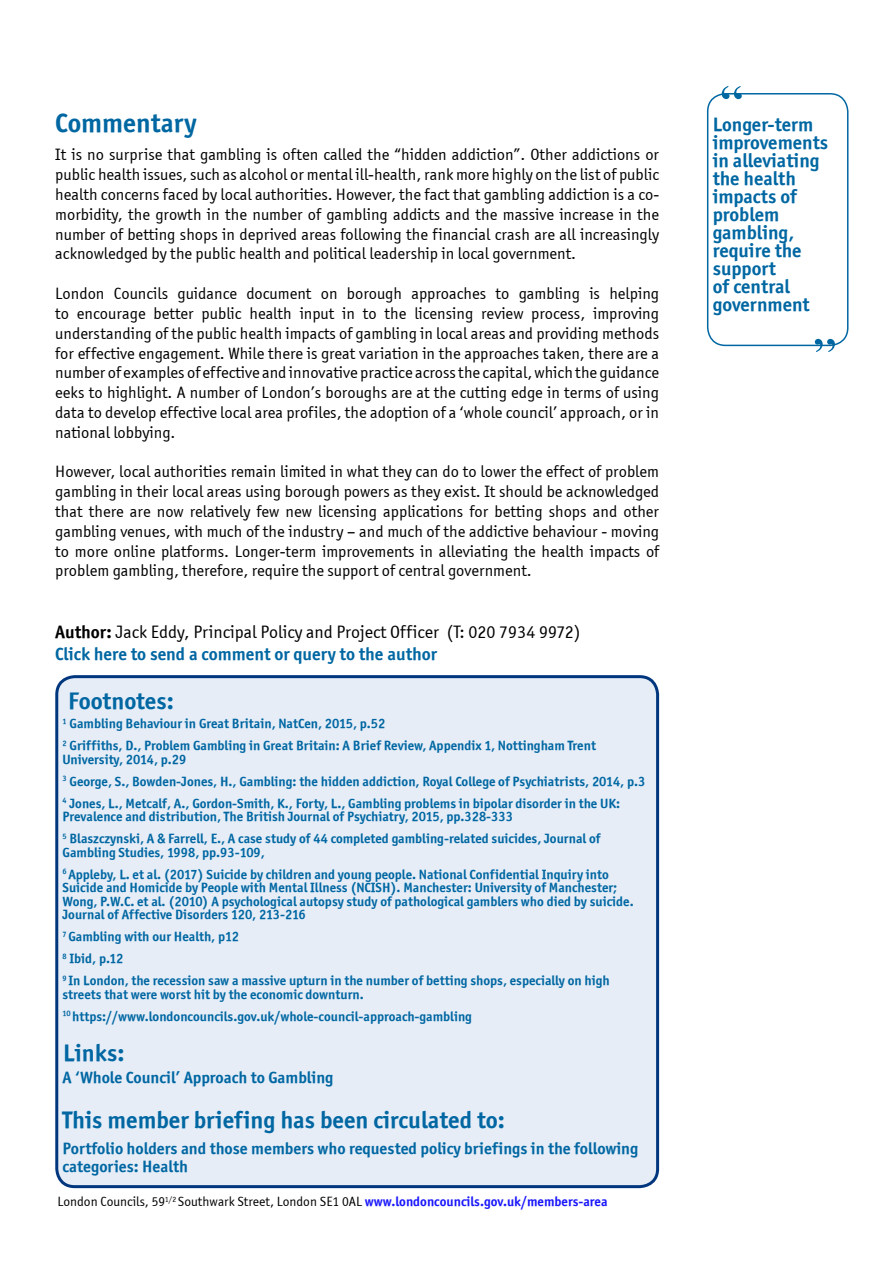
<style>
.page{position:relative;width:893px;height:1263px;background:#fff}
.page>*{position:absolute;margin:0;border:0;box-sizing:border-box;transform-origin:0 0}
.t1{font:52.5px "Times New Roman";color:#0067a2}
.t2{font:27px "Officina Sans ITCTT Bold";color:#0067a2}
.t3{font:24px "Officina Sans ITCTT Bold";color:#0067a2}
.t4{font:19.5px/18px "Officina Sans ITCTT Bold";color:#0067a2}
.t5{font:18px "Officina Sans ITCTT Book";color:#000}
.t6{font:18px "Officina Sans ITCTT Bold";color:#0067a2}
.t7{font:16.5px/19.8px "Officina Sans ITCTT Book";color:#000;text-align:justify}
.t8{font:16.5px/18px "Officina Sans ITCTT Bold";color:#0067a2}
.t9{font:13.5px/22px "Officina Sans ITCTT Bold";color:#0067a2}
.t10{font:13.5px "Officina Sans ITCTT Book";color:#000}
.s1{font-family:"Officina Sans ITCTT Bold"}
.s2{font-family:"Officina Sans ITCTT Bold";color:#1a17fd}
</style>
<div class="page">
<div style="left:57px;top:677px;width:601px;height:510px;background:#e6edf7;border-radius:18px"></div>
<div style="left:55px;top:675px;width:604px;height:513px;border:3px solid #00367d;border-radius:18px"></div>
<div style="left:707px;top:93px;width:141px;height:253px;border:2px solid #0067a2;border-radius:18px"></div>
<h2 class="t2" style="left:55px;top:106px;width:143px">Commentary</h2>
<p class="t7" style="left:55px;top:145px;width:605px">It is no surprise that gambling is often called the “hidden addiction”. Other addictions or public health issues, such as alcohol or mental ill-health, rank more highly on the list of public health concerns faced by local authorities. However, the fact that gambling addiction is a co&shy;morbidity, the growth in the number of gambling addicts and the massive increase in the number of betting shops in deprived areas following the financial crash are all increasingly acknowledged by the public health and political leadership in local government.</p>
<p class="t7" style="left:55px;top:284px;width:605px">London Councils guidance document on borough approaches to gambling is helping to encourage better public health input in to the licensing review process, improving understanding of the public health impacts of gambling in local areas and providing methods for effective engagement. While there is great variation in the approaches taken, there are a number of examples of effective and innovative practice across the capital, which the guidance eeks to highlight. A number of London’s boroughs are at the cutting edge in terms of using data to develop effective local area profiles, the adoption of a ‘whole council’ approach, or in national lobbying.</p>
<p class="t7" style="left:55px;top:462px;width:605px">However, local authorities remain limited in what they can do to lower the effect of problem gambling in their local areas using borough powers as they exist. It should be acknowledged that there are now relatively few new licensing applications for betting shops and other gambling venues, with much of the industry – and much of the addictive behaviour - moving to more online platforms. Longer-term improvements in alleviating the health impacts of problem gambling, therefore, require the support of central government.</p>
<p class="t5" style="left:55px;top:622px;width:527px"><span class="s1">Author:</span> Jack Eddy, Principal Policy and Project Officer (T: 020 7934 9972)</p>
<p class="t6" style="left:55px;top:643px;width:383px">Click here to send a comment or query to the author</p>
<h3 class="t3" style="left:68px;top:686px;width:107px">Footnotes:</h3>
<p class="t9" style="left:63px;top:712px;width:535px"><sup>1</sup> Gambling Behaviour in Great Britain, NatCen, 2015, p.52<br><sup>2</sup> Griffiths, D., Problem Gambling in Great Britain: A Brief Review, Appendix 1, Nottingham Trent</p>
<p class="t9" style="left:63px;top:748px;width:584px">University, 2014, p.29<br><sup>3</sup> George, S., Bowden-Jones, H., Gambling: the hidden addiction, Royal College of Psychiatrists, 2014, p.3<br><sup>4</sup> Jones, L., Metcalf, A., Gordon-Smith, K., Forty, L., Gambling problems in bipolar disorder in the UK:</p>
<p class="t9" style="left:63px;top:805px;width:540px">Prevalence and distribution, The British Journal of Psychiatry, 2015, pp.328-333<br><sup>5</sup> Blaszczynski, A &amp; Farrell, E., A case study of 44 completed gambling-related suicides, Journal of</p>
<p class="t9" style="left:63px;top:841px;width:548px">Gambling Studies, 1998, pp.93-109,<br><sup>6</sup> Appleby, L. et al. (2017) Suicide by children and young people. National Confidential Inquiry into</p>
<p class="t9" style="left:63px;top:881px;width:573px;line-height:13.5px">Suicide and Homicide by People with Mental Illness (NCISH). Manchester: University of Manchester;<br>Wong, P.W.C. et al. (2010) A psychological autopsy study of pathological gamblers who died by suicide.<br>Journal of Affective Disorders 120, 213-216</p>
<p class="t9" style="left:63px;top:925px;width:549px"><sup>7</sup> Gambling with our Health, p12<br><sup>8</sup> Ibid, p.12<br><sup>9</sup> In London, the recession saw a massive upturn in the number of betting shops, especially on high</p>
<p class="t9" style="left:63px;top:983px;width:411px">streets that were worst hit by the economic downturn.<br><sup>10</sup> https://www.londoncouncils.gov.uk/whole-council-approach-gambling</p>
<h3 class="t3" style="left:63px;top:1038px;width:63px">Links:</h3>
<p class="t8" style="left:63px;top:1068px;width:272px">A ‘Whole Council’ Approach to Gambling</p>
<h3 class="t3" style="left:63px;top:1105px;width:444px">This member briefing has been circulated to:</h3>
<p class="t8" style="left:63px;top:1139px;width:577px">Portfolio holders and those members who requested policy briefings in the following categories: Health</p>
<p class="t10" style="left:57px;top:1194px;width:552px">London Councils, 59<sup>1/2</sup> Southwark Street, London SE1 0AL <span class="s2">www.londoncouncils.gov.uk/members-area</span></p>
<h1 class="t1" style="left:720px;top:69px;width:25px">“</h1>
<p class="t4" style="left:713px;top:115px;width:117px">Longer-term improvements in alleviating the health impacts of problem gambling, require the support<br>of central government</p>
<h1 class="t1" style="left:837px;top:369px;width:25px;rotate:-180deg">“</h1>
</div>
